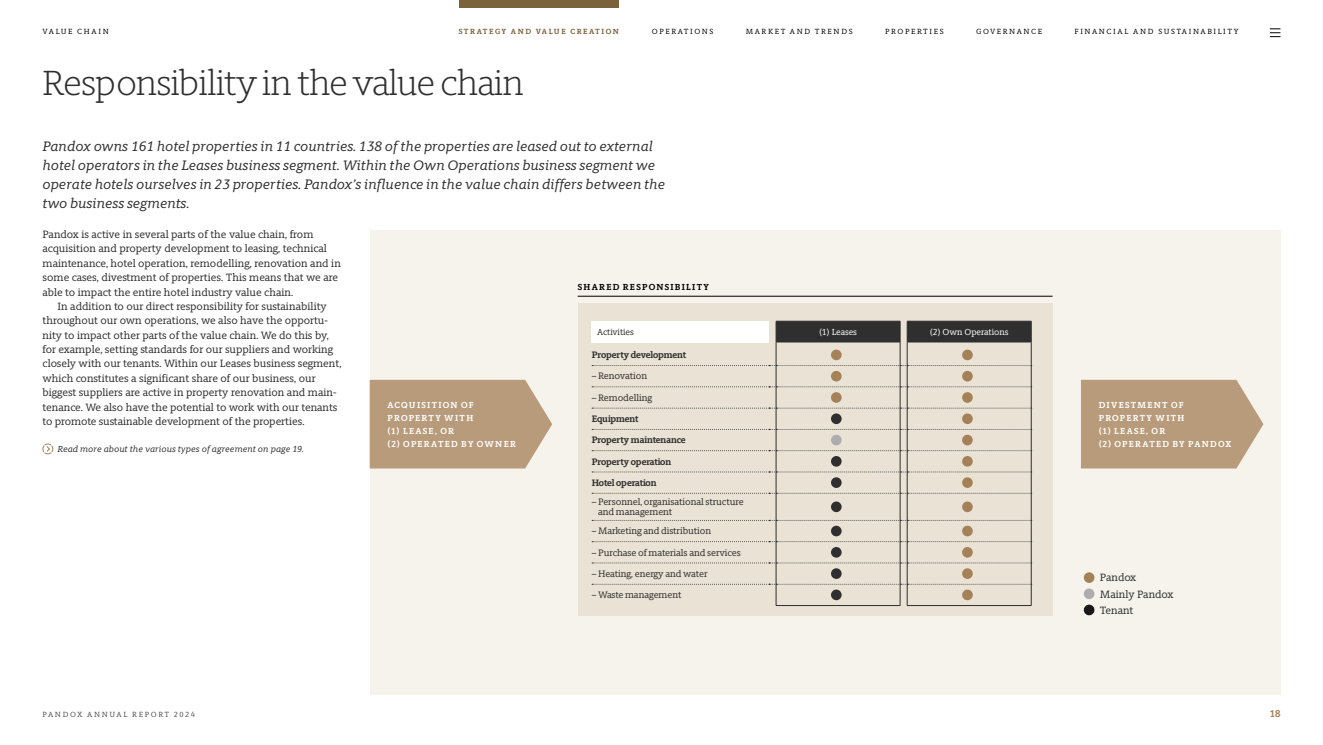
<style>
.page{position:relative;width:1323px;height:745px;background:#fff}
.page>*{position:absolute;margin:0;border:0;box-sizing:border-box;transform-origin:0 0}
.t1{font:300 35px "Berlingske Typewriter";letter-spacing:-.02em;color:#2f2f2f}
.t2{font:italic 500 13.75px/18.8px "Berlingske Typewriter";letter-spacing:.005em;color:#2f2f2f}
.t3{font:500 10.62px/14.4px "Berlingske Typewriter";color:#2f2f2f}
.t4{font:500 10.62px/16.1px "Berlingske Typewriter";letter-spacing:-.02em;color:#2f2f2f}
.t5{font:700 10px "Berlingske Typewriter";color:#a48157}
.t6{font:500 9.38px/10px "Berlingske Typewriter";letter-spacing:-.02em;color:#2f2f2f}
.t7{font:700 9.38px "Berlingske Typewriter";letter-spacing:-.015em;color:#2f2f2f}
.t8{font:700 8.75px/13.1px "Berlingske Typewriter";letter-spacing:.145em;color:#fff}
.t9{font:italic 500 8.75px "Berlingske Typewriter";color:#2f2f2f}
.t10{font:500 8.75px "Berlingske Typewriter";letter-spacing:-.005em;color:#fff}
.t11{font:700 8.75px "Berlingske Typewriter";letter-spacing:.15em;color:#000}
.t12{font:500 8.75px "Berlingske Typewriter";color:#2f2f2f}
.t13{font:500 7.5px "Berlingske Typewriter";letter-spacing:.21em;color:#000}
.t14{font:700 7.5px "Berlingske Typewriter";letter-spacing:.2em;color:#7a623b}
.t15{font:500 7.5px "Berlingske Typewriter";letter-spacing:.205em;color:#4f4f4f}
</style>
<div class="page">
<div style="left:370px;top:230px;width:910px;height:464px;background:#f6f3ed"></div>
<div style="left:578px;top:303px;width:474px;height:312px;background:#e9e2d5"></div>
<svg style="left:42px;top:443px;width:12px;height:11px"></svg>
<svg style="left:1081px;top:379px;width:182px;height:89px;background:#bba182"></svg>
<svg style="left:370px;top:379px;width:182px;height:89px;background:#bba183"></svg>
<hr style="left:578px;top:296px;width:474px;height:1px;background:#000">
<hr style="left:776px;top:605px;width:124px;height:1px;background:#2f2f2f">
<hr style="left:907px;top:605px;width:124px;height:1px;background:#2f2f2f">
<svg style="left:592px;top:321px;width:440px;height:284px"></svg>
<div style="left:831px;top:349px;width:10px;height:11px;background:#a48157;border-radius:50%"></div>
<div style="left:962px;top:349px;width:11px;height:11px;background:#a48157;border-radius:50%"></div>
<div style="left:831px;top:370px;width:10px;height:11px;background:#a48157;border-radius:50%"></div>
<div style="left:962px;top:370px;width:11px;height:11px;background:#a48157;border-radius:50%"></div>
<div style="left:831px;top:392px;width:10px;height:10px;background:#a48157;border-radius:50%"></div>
<div style="left:962px;top:392px;width:11px;height:10px;background:#a48157;border-radius:50%"></div>
<div style="left:831px;top:413px;width:10px;height:11px;background:#2f2f2f;border-radius:50%"></div>
<div style="left:962px;top:413px;width:11px;height:11px;background:#a48157;border-radius:50%"></div>
<div style="left:831px;top:434px;width:10px;height:11px;background:#adadad;border-radius:50%"></div>
<div style="left:962px;top:434px;width:11px;height:11px;background:#a48157;border-radius:50%"></div>
<div style="left:831px;top:455px;width:10px;height:11px;background:#2f2f2f;border-radius:50%"></div>
<div style="left:962px;top:455px;width:11px;height:11px;background:#a48157;border-radius:50%"></div>
<div style="left:831px;top:477px;width:10px;height:10px;background:#2f2f2f;border-radius:50%"></div>
<div style="left:962px;top:477px;width:11px;height:10px;background:#a48157;border-radius:50%"></div>
<div style="left:831px;top:501px;width:10px;height:11px;background:#2f2f2f;border-radius:50%"></div>
<div style="left:962px;top:501px;width:11px;height:11px;background:#a48157;border-radius:50%"></div>
<div style="left:831px;top:525px;width:10px;height:11px;background:#2f2f2f;border-radius:50%"></div>
<div style="left:962px;top:525px;width:11px;height:11px;background:#a48157;border-radius:50%"></div>
<div style="left:831px;top:546px;width:10px;height:11px;background:#2f2f2f;border-radius:50%"></div>
<div style="left:962px;top:546px;width:11px;height:11px;background:#a48157;border-radius:50%"></div>
<div style="left:831px;top:568px;width:10px;height:10px;background:#2f2f2f;border-radius:50%"></div>
<div style="left:962px;top:568px;width:11px;height:10px;background:#a48157;border-radius:50%"></div>
<div style="left:831px;top:589px;width:10px;height:10px;background:#2f2f2f;border-radius:50%"></div>
<div style="left:962px;top:589px;width:11px;height:10px;background:#a48157;border-radius:50%"></div>
<div style="left:1084px;top:572px;width:10px;height:10px;background:#a48157;border-radius:50%"></div>
<div style="left:1084px;top:588px;width:10px;height:10px;background:#adadad;border-radius:50%"></div>
<div style="left:1084px;top:604px;width:10px;height:11px;background:#181818;border-radius:50%"></div>
<svg style="left:1270px;top:28px;width:10px;height:9px"></svg>
<div style="left:459px;top:0;width:159px;height:7px;background:#7a623b"></div>
<p class="t13" style="left:43px;top:26px;width:7px">value</p>
<p class="t13" style="left:77px;top:26px;width:8px">chain</p>
<p class="t14" style="left:459px;top:25px;width:162px">STRATEGY AND VALUE CREATION</p>
<p class="t13" style="left:652px;top:26px;width:63px">OPERATIONS</p>
<p class="t13" style="left:746px;top:26px;width:108px">MARKET AND TRENDS</p>
<p class="t13" style="left:885px;top:26px;width:60px">PROPERTIES</p>
<p class="t13" style="left:976px;top:26px;width:68px">GOVERNANCE</p>
<p class="t13" style="left:1074px;top:26px;width:166px">FINANCIAL AND SUSTAINABILITY</p>
<h1 class="t1" style="left:43px;top:59px;width:483px">Responsibility in the value chain</h1>
<p class="t2" style="left:43px;top:136px;width:624px">Pandox owns 161 hotel properties in 11 countries. 138 of the properties are leased out to external hotel operators in the Leases business segment. Within the Own Operations business segment we operate hotels ourselves in 23 properties. Pandox’s influence in the value chain differs between the two business segments.</p>
<p class="t3" style="left:43px;top:226px;width:300px">Pandox is active in several parts of the value chain, from acquisition and property development to leasing, technical maintenance, hotel operation, remodelling, renovation and in some cases, divestment of properties. This means that we are able to impact the entire hotel industry value chain.</p>
<p class="t3" style="left:43px;top:298px;width:300px;text-indent:15px">In addition to our direct responsibility for sustainability throughout our own operations, we also have the opportu&shy;nity to impact other parts of the value chain. We do this by, for example, setting standards for our suppliers and working closely with our tenants. Within our Leases business segment, which constitutes a significant share of our business, our biggest suppliers are active in property renovation and main&shy;tenance. We also have the potential to work with our tenants to promote sustainable development of the properties.</p>
<p class="t9" style="left:58px;top:442px;width:248px">Read more about the various types of agreement on page 19.</p>
<p class="t8" style="left:387px;top:397px;width:130px">ACQUISITION OF<br>PROPERTY WITH<br>(1) LEASE, OR<br>(2) OPERATED BY OWNER</p>
<p class="t11" style="left:578px;top:280px;width:133px">SHARED RESPONSIBILITY</p>
<p class="t12" style="left:597px;top:325px;width:38px">Activities</p>
<p class="t10" style="left:819px;top:325px;width:40px">(1) Leases</p>
<p class="t10" style="left:930px;top:325px;width:80px">(2) Own Operations</p>
<p class="t7" style="left:592px;top:347px;width:96px">Property development</p>
<p class="t6" style="left:592px;top:370px;width:57px">– Renovation</p>
<p class="t6" style="left:592px;top:391px;width:62px">– Remodelling</p>
<p class="t7" style="left:592px;top:411px;width:48px">Equipment</p>
<p class="t7" style="left:592px;top:433px;width:95px">Property maintenance</p>
<p class="t7" style="left:592px;top:454px;width:81px">Property operation</p>
<p class="t7" style="left:592px;top:475px;width:66px">Hotel operation</p>
<p class="t6" style="left:598px;top:496px;width:147px;text-indent:-6px">– Personnel, organisational structure and management</p>
<p class="t6" style="left:592px;top:525px;width:121px">– Marketing and distribution</p>
<p class="t6" style="left:592px;top:546px;width:150px">– Purchase of materials and services</p>
<p class="t6" style="left:592px;top:567px;width:117px">– Heating, energy and water</p>
<p class="t6" style="left:592px;top:589px;width:91px">– Waste management</p>
<p class="t8" style="left:1099px;top:397px;width:134px">DIVESTMENT OF<br>PROPERTY WITH<br>(1) LEASE, OR<br>(2) OPERATED BY PANDOX</p>
<p class="t4" style="left:1100px;top:568px;width:75px">Pandox<br>Mainly Pandox<br>Tenant</p>
<p class="t15" style="left:43px;top:708px;width:154px">PANDOX ANNUAL REPORT 2024</p>
<p class="t5" style="left:1269px;top:705px;width:12px">18</p>
</div>
